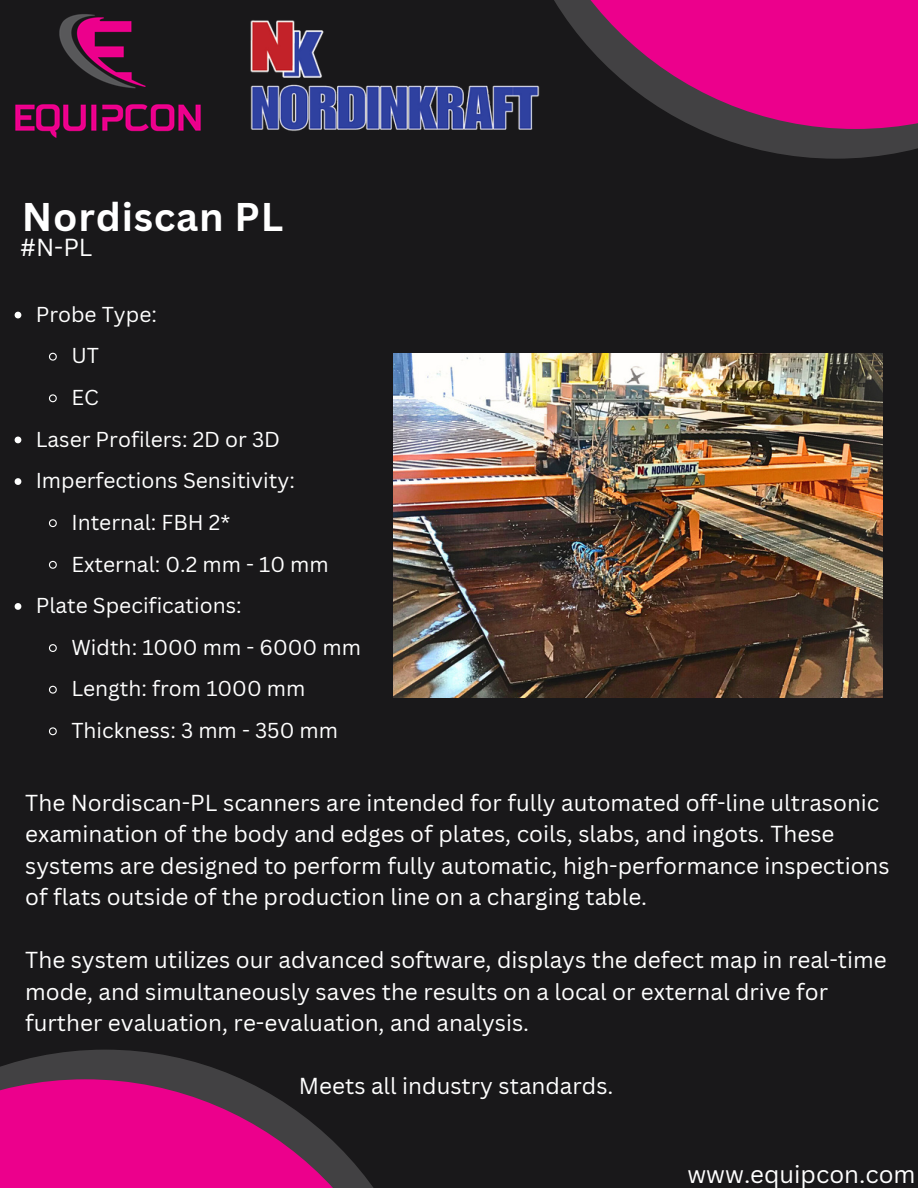
<style>
.page{position:relative;width:918px;height:1188px;background:#19181a}
.page>*{position:absolute;margin:0;border:0;box-sizing:border-box;transform-origin:0 0}
.t1{font:700 39px "Canva Sans";letter-spacing:.02em;color:#fff}
.t2{font:24px "Canva Sans";color:#fff}
.t3{font:22.5px/31.5px "Canva Sans";color:#fff}
.t4{font:21px "Canva Sans";color:#fff}
</style>
<div class="page">
<svg style="left:699px;top:129px;width:219px;height:30px;fill:#424143"></svg>
<svg style="left:554px;top:0;width:364px;height:129px;fill:#ec008c"></svg>
<img style="left:15px;top:14px;width:186px;height:124px">
<svg style="left:0;top:1050px;width:241px;height:29px;fill:#424143"></svg>
<svg style="left:0;top:1079px;width:374px;height:109px;background:#af0f6e"></svg>
<img style="left:250px;top:20px;width:290px;height:111px">
<img style="left:393px;top:354px;width:490px;height:343px">
<svg style="left:15px;top:312px;width:6px;height:6px"></svg>
<svg style="left:48px;top:352px;width:9px;height:9px"></svg>
<svg style="left:48px;top:394px;width:9px;height:9px"></svg>
<svg style="left:15px;top:437px;width:6px;height:6px"></svg>
<svg style="left:15px;top:478px;width:6px;height:7px"></svg>
<svg style="left:49px;top:519px;width:8px;height:9px"></svg>
<svg style="left:49px;top:560px;width:8px;height:9px"></svg>
<svg style="left:15px;top:603px;width:6px;height:7px"></svg>
<svg style="left:49px;top:644px;width:8px;height:8px"></svg>
<svg style="left:48px;top:685px;width:9px;height:9px"></svg>
<svg style="left:48px;top:727px;width:9px;height:9px"></svg>
<p class="t1" style="left:22px;top:189px;width:263px">Nordiscan PL</p>
<p class="t2" style="left:20px;top:230px;width:74px">#N-PL</p>
<p class="t4" style="left:36px;top:299px;width:123px">Probe Type:</p>
<p class="t4" style="left:71px;top:341px;width:29px">UT</p>
<p class="t4" style="left:71px;top:383px;width:29px">EC</p>
<p class="t4" style="left:36px;top:424px;width:246px">Laser Profilers: 2D or 3D</p>
<p class="t4" style="left:36px;top:466px;width:261px">Imperfections Sensitivity:</p>
<p class="t4" style="left:71px;top:508px;width:160px">Internal: FBH 2*</p>
<p class="t4" style="left:71px;top:549px;width:259px">External: 0.2 mm - 10 mm</p>
<p class="t4" style="left:36px;top:591px;width:208px">Plate Specifications:</p>
<p class="t4" style="left:71px;top:632px;width:291px">Width: 1000 mm - 6000 mm</p>
<p class="t4" style="left:71px;top:674px;width:236px">Length: from 1000 mm</p>
<p class="t4" style="left:71px;top:716px;width:268px">Thickness: 3 mm - 350 mm</p>
<p class="t3" style="left:25px;top:786px;width:866px">The Nordiscan-PL scanners are intended for fully automated off-line ultrasonic examination of the body and edges of plates, coils, slabs, and ingots. These systems are designed to perform fully automatic, high-performance inspections of flats outside of the production line on a charging table.</p>
<p class="t3" style="left:25px;top:944px;width:863px">The system utilizes our advanced software, displays the defect map in real-time mode, and simultaneously saves the results on a local or external drive for further evaluation, re-evaluation, and analysis.</p>
<p class="t3" style="left:299px;top:1070px;width:316px">Meets all industry standards.</p>
<p class="t2" style="left:687px;top:1157px;width:230px">www.equipcon.com</p>
</div>
